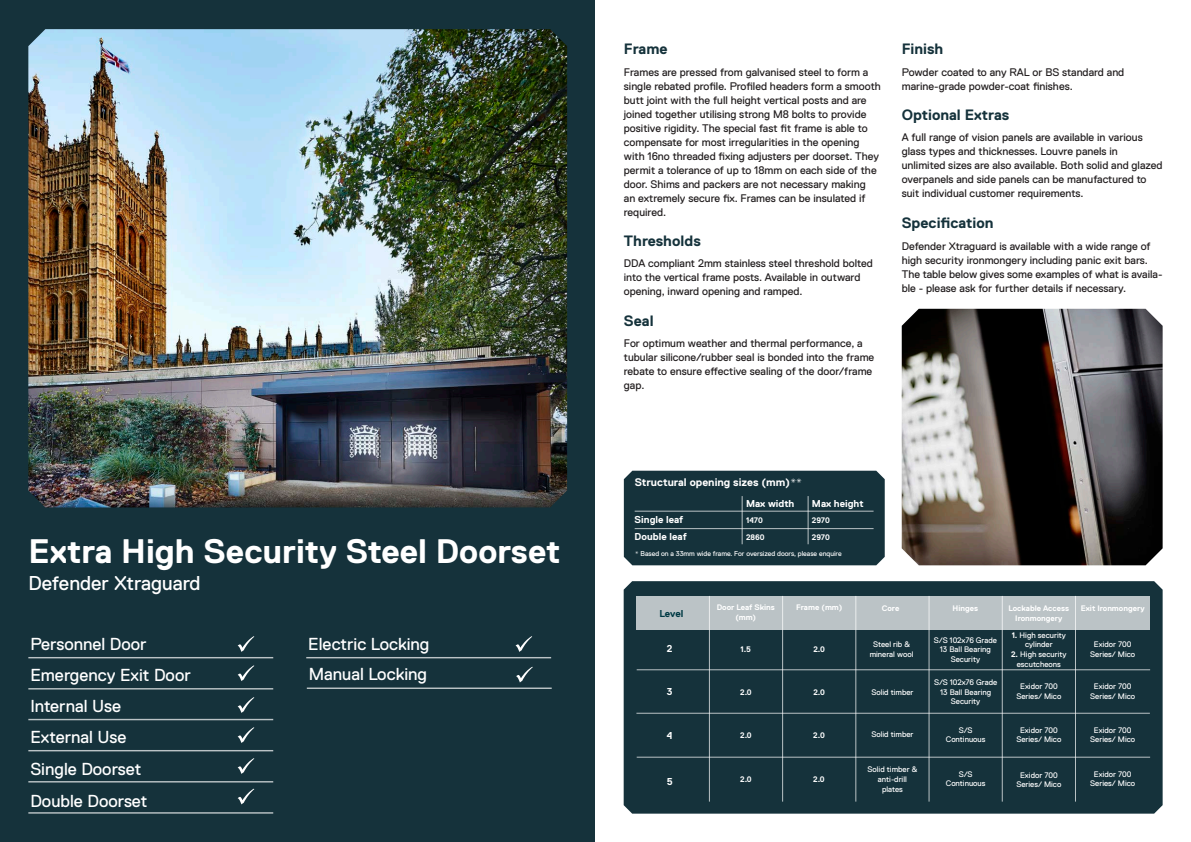
<style>
.page{position:relative;width:1191px;height:842px;background:#fff}
.page>*{position:absolute;margin:0;border:0;box-sizing:border-box;transform-origin:0 0}
.t1{font:700 34px "Replica Pro";color:#fff}
.t2{font:20px "Replica Pro";color:#fff}
.t3{font:17.3px "Replica Pro";color:#fff}
.t4{font:700 15px "Replica Pro";color:#15323b}
.t5{font:11px/14px "Replica Pro";color:#231f20}
.t6{font:700 11px "Replica Pro";color:#fff}
.t7{font:700 10px "Replica Pro";color:#fff}
.t8{font:700 10px "Replica Pro";letter-spacing:-.01em;color:#003a44}
.t9{font:8px/9.6px "Replica Pro";color:#fff;text-align:center}
.t10{font:700 8px/9.6px "Replica Pro";color:#fff;text-align:center}
.t11{font:7px "Replica Pro";color:#fff}
.s1{font-weight:700}
</style>
<div class="page">
<div style="left:0;top:0;width:595px;height:842px;background:#15323b"></div>
<img style="left:28px;top:29px;width:539px;height:478px">
<div style="left:624px;top:471px;width:260px;height:94px;background:#15323b"></div>
<hr style="left:634px;top:511px;width:239px;height:1px;background:#fff">
<hr style="left:634px;top:528px;width:239px;height:1px;background:#fff">
<hr style="left:741px;top:496px;width:1px;height:48px;background:#fff">
<hr style="left:807px;top:496px;width:1px;height:48px;background:#fff">
<div style="left:623px;top:581px;width:539px;height:233px;background:#15323b"></div>
<div style="left:636px;top:596px;width:514px;height:33px;background:#bbc3c6"></div>
<hr style="left:636px;top:669px;width:514px;height:1px;background:#fff">
<hr style="left:782px;top:596px;width:1px;height:206px;background:#fff">
<hr style="left:709px;top:596px;width:1px;height:206px;background:#fff">
<hr style="left:855px;top:596px;width:1px;height:206px;background:#fff">
<hr style="left:928px;top:596px;width:1px;height:206px;background:#fff">
<hr style="left:1001px;top:596px;width:1px;height:206px;background:#fff">
<hr style="left:1075px;top:596px;width:1px;height:206px;background:#fff">
<hr style="left:636px;top:713px;width:513px;height:1px;background:#fff">
<hr style="left:636px;top:757px;width:514px;height:1px;background:#fff">
<img style="left:901px;top:309px;width:261px;height:256px">
<svg style="left:238px;top:636px;width:16px;height:16px"></svg>
<svg style="left:238px;top:697px;width:16px;height:16px"></svg>
<svg style="left:238px;top:758px;width:16px;height:16px"></svg>
<svg style="left:238px;top:789px;width:16px;height:15px"></svg>
<hr style="left:28px;top:657px;width:245px;height:1px;background:#fff">
<hr style="left:28px;top:688px;width:245px;height:1px;background:#fff">
<hr style="left:28px;top:719px;width:245px;height:1px;background:#fff">
<hr style="left:28px;top:750px;width:245px;height:1px;background:#fff">
<hr style="left:28px;top:781px;width:245px;height:1px;background:#fff">
<hr style="left:28px;top:812px;width:245px;height:2px;background:#fff">
<svg style="left:238px;top:727px;width:16px;height:16px"></svg>
<svg style="left:238px;top:665px;width:16px;height:16px"></svg>
<svg style="left:515px;top:636px;width:17px;height:16px"></svg>
<hr style="left:306px;top:657px;width:245px;height:1px;background:#fff">
<svg style="left:516px;top:667px;width:17px;height:15px"></svg>
<hr style="left:307px;top:687px;width:245px;height:2px;background:#fff">
<p class="t1" style="left:28px;top:532px;width:533px">Extra High Security Steel Doorset</p>
<p class="t2" style="left:28px;top:572px;width:174px">Defender Xtraguard</p>
<p class="t3" style="left:30px;top:634px;width:118px">Personnel Door</p>
<p class="t3" style="left:30px;top:665px;width:162px">Emergency Exit Door</p>
<p class="t3" style="left:30px;top:696px;width:92px">Internal Use</p>
<p class="t3" style="left:30px;top:727px;width:98px">External Use</p>
<p class="t3" style="left:30px;top:759px;width:112px">Single Doorset</p>
<p class="t3" style="left:30px;top:791px;width:119px">Double Doorset</p>
<p class="t3" style="left:308px;top:634px;width:123px">Electric Locking</p>
<p class="t3" style="left:309px;top:665px;width:120px">Manual Locking</p>
<p class="t4" style="left:624px;top:41px;width:45px">Frame</p>
<p class="t5" style="left:624px;top:65px;width:246px">Frames are pressed from galvanised steel to form a</p>
<p class="t5" style="left:624px;top:79px;width:258px">single rebated profile. Profiled headers form a smooth</p>
<p class="t5" style="left:624px;top:93px;width:244px">butt joint with the full height vertical posts and are</p>
<p class="t5" style="left:624px;top:107px;width:244px">joined together utilising strong M8 bolts to provide</p>
<p class="t5" style="left:624px;top:121px;width:245px">positive rigidity. The special fast fit frame is able to</p>
<p class="t5" style="left:624px;top:135px;width:237px">compensate for most irregularities in the opening</p>
<p class="t5" style="left:624px;top:149px;width:257px">with 16no threaded fixing adjusters per doorset. They</p>
<p class="t5" style="left:624px;top:163px;width:254px">permit a tolerance of up to 18mm on each side of the</p>
<p class="t5" style="left:624px;top:177px;width:243px">door. Shims and packers are not necessary making</p>
<p class="t5" style="left:624px;top:191px;width:243px">an extremely secure fix. Frames can be insulated if</p>
<p class="t5" style="left:624px;top:205px;width:44px">required.</p>
<p class="t4" style="left:624px;top:232px;width:78px">Thresholds</p>
<p class="t5" style="left:624px;top:257px;width:250px">DDA compliant 2mm stainless steel threshold bolted</p>
<p class="t5" style="left:624px;top:271px;width:238px">into the vertical frame posts. Available in outward</p>
<p class="t5" style="left:624px;top:285px;width:180px">opening, inward opening and ramped.</p>
<p class="t4" style="left:624px;top:312px;width:31px">Seal</p>
<p class="t5" style="left:624px;top:337px;width:240px">For optimum weather and thermal performance, a</p>
<p class="t5" style="left:624px;top:351px;width:252px">tubular silicone/rubber seal is bonded into the frame</p>
<p class="t5" style="left:624px;top:365px;width:250px">rebate to ensure effective sealing of the door/frame</p>
<p class="t5" style="left:624px;top:379px;width:22px">gap.</p>
<p class="t4" style="left:901px;top:41px;width:43px">Finish</p>
<p class="t5" style="left:901px;top:65px;width:224px">Powder coated to any RAL or BS standard and</p>
<p class="t5" style="left:901px;top:79px;width:172px">marine-grade powder-coat finishes.</p>
<p class="t4" style="left:901px;top:106px;width:109px">Optional Extras</p>
<p class="t5" style="left:901px;top:131px;width:242px">A full range of vision panels are available in various</p>
<p class="t5" style="left:901px;top:145px;width:218px">glass types and thicknesses. Louvre panels in</p>
<p class="t5" style="left:901px;top:159px;width:262px">unlimited sizes are also available. Both solid and glazed</p>
<p class="t5" style="left:901px;top:173px;width:246px">overpanels and side panels can be manufactured to</p>
<p class="t5" style="left:901px;top:187px;width:183px">suit individual customer requirements.</p>
<p class="t4" style="left:901px;top:215px;width:93px">Specification</p>
<p class="t5" style="left:901px;top:239px;width:250px">Defender Xtraguard is available with a wide range of</p>
<p class="t5" style="left:901px;top:253px;width:248px">high security ironmongery including panic exit bars.</p>
<p class="t5" style="left:901px;top:267px;width:262px">The table below gives some examples of what is availa&shy;ble - please ask for further details if necessary.</p>
<p class="t6" style="left:634px;top:476px;width:169px">Structural opening sizes (mm)**</p>
<p class="t7" style="left:746px;top:498px;width:50px">Max width</p>
<p class="t7" style="left:812px;top:498px;width:53px">Max height</p>
<p class="t7" style="left:634px;top:514px;width:50px">Single leaf</p>
<p class="t7" style="left:634px;top:531px;width:54px">Double leaf</p>
<p class="t10" style="left:746px;top:515px;width:18px">1470</p>
<p class="t10" style="left:746px;top:533px;width:20px">2860</p>
<p class="t10" style="left:812px;top:516px;width:19px">2970</p>
<p class="t10" style="left:812px;top:533px;width:19px">2970</p>
<p class="t11" style="left:635px;top:549px;width:208px">* Based on a 33mm wide frame. For oversized doors, please enquire</p>
<p class="t8" style="left:659px;top:607px;width:25px">Level</p>
<p class="t10" style="left:716px;top:602px;width:60px">Door Leaf Skins (mm)</p>
<p class="t10" style="left:740px;top:644px;width:12px">1.5</p>
<p class="t10" style="left:740px;top:687px;width:13px">2.0</p>
<p class="t7" style="left:667px;top:643px;width:7px">2</p>
<p class="t7" style="left:667px;top:686px;width:7px">3</p>
<p class="t7" style="left:667px;top:730px;width:7px">4</p>
<p class="t7" style="left:667px;top:775px;width:7px">5</p>
<p class="t10" style="left:740px;top:731px;width:13px">2.0</p>
<p class="t10" style="left:740px;top:775px;width:13px">2.0</p>
<p class="t10" style="left:796px;top:602px;width:48px">Frame (mm)</p>
<p class="t10" style="left:881px;top:603px;width:19px">Core</p>
<p class="t9" style="left:873px;top:640px;width:38px">Steel rib &amp;</p>
<p class="t9" style="left:869px;top:649px;width:45px">mineral wool</p>
<p class="t10" style="left:952px;top:603px;width:27px">Hinges</p>
<p class="t10" style="left:1008px;top:603px;width:62px">Lockable Access<br>Ironmongery</p>
<p class="t9" style="left:1011px;top:630px;width:56px"><span class="s1">1.</span> High security cylinder</p>
<p class="t9" style="left:1011px;top:649px;width:57px"><span class="s1">2.</span> High security escutcheons</p>
<p class="t9" style="left:1016px;top:682px;width:47px">Exidor 700<br>Series/ Mico</p>
<p class="t9" style="left:933px;top:635px;width:65px">S/S 102x76 Grade</p>
<p class="t9" style="left:940px;top:645px;width:52px">13 Ball Bearing</p>
<p class="t9" style="left:950px;top:654px;width:31px">Security</p>
<p class="t9" style="left:934px;top:678px;width:65px">S/S 102x76 Grade</p>
<p class="t9" style="left:940px;top:687px;width:52px">13 Ball Bearing</p>
<p class="t9" style="left:951px;top:697px;width:31px">Security</p>
<p class="t9" style="left:958px;top:725px;width:15px">S/S</p>
<p class="t9" style="left:945px;top:735px;width:41px">Continuous</p>
<p class="t9" style="left:958px;top:769px;width:15px">S/S</p>
<p class="t9" style="left:945px;top:779px;width:41px">Continuous</p>
<p class="t10" style="left:813px;top:644px;width:13px">2.0</p>
<p class="t10" style="left:813px;top:687px;width:13px">2.0</p>
<p class="t10" style="left:813px;top:731px;width:13px">2.0</p>
<p class="t10" style="left:813px;top:775px;width:13px">2.0</p>
<p class="t9" style="left:871px;top:687px;width:44px">Solid timber</p>
<p class="t9" style="left:871px;top:730px;width:44px">Solid timber</p>
<p class="t9" style="left:1016px;top:725px;width:47px">Exidor 700<br>Series/ Mico</p>
<p class="t9" style="left:1016px;top:770px;width:47px">Exidor 700<br>Series/ Mico</p>
<p class="t9" style="left:867px;top:765px;width:51px">Solid timber &amp;</p>
<p class="t9" style="left:878px;top:774px;width:30px">anti-drill plates</p>
<p class="t10" style="left:1080px;top:603px;width:65px">Exit Ironmongery</p>
<p class="t9" style="left:1090px;top:639px;width:47px">Exidor 700<br>Series/ Mico</p>
<p class="t9" style="left:1090px;top:682px;width:47px">Exidor 700<br>Series/ Mico</p>
<p class="t9" style="left:1090px;top:725px;width:47px">Exidor 700<br>Series/ Mico</p>
<p class="t9" style="left:1090px;top:769px;width:47px">Exidor 700<br>Series/ Mico</p>
</div>
